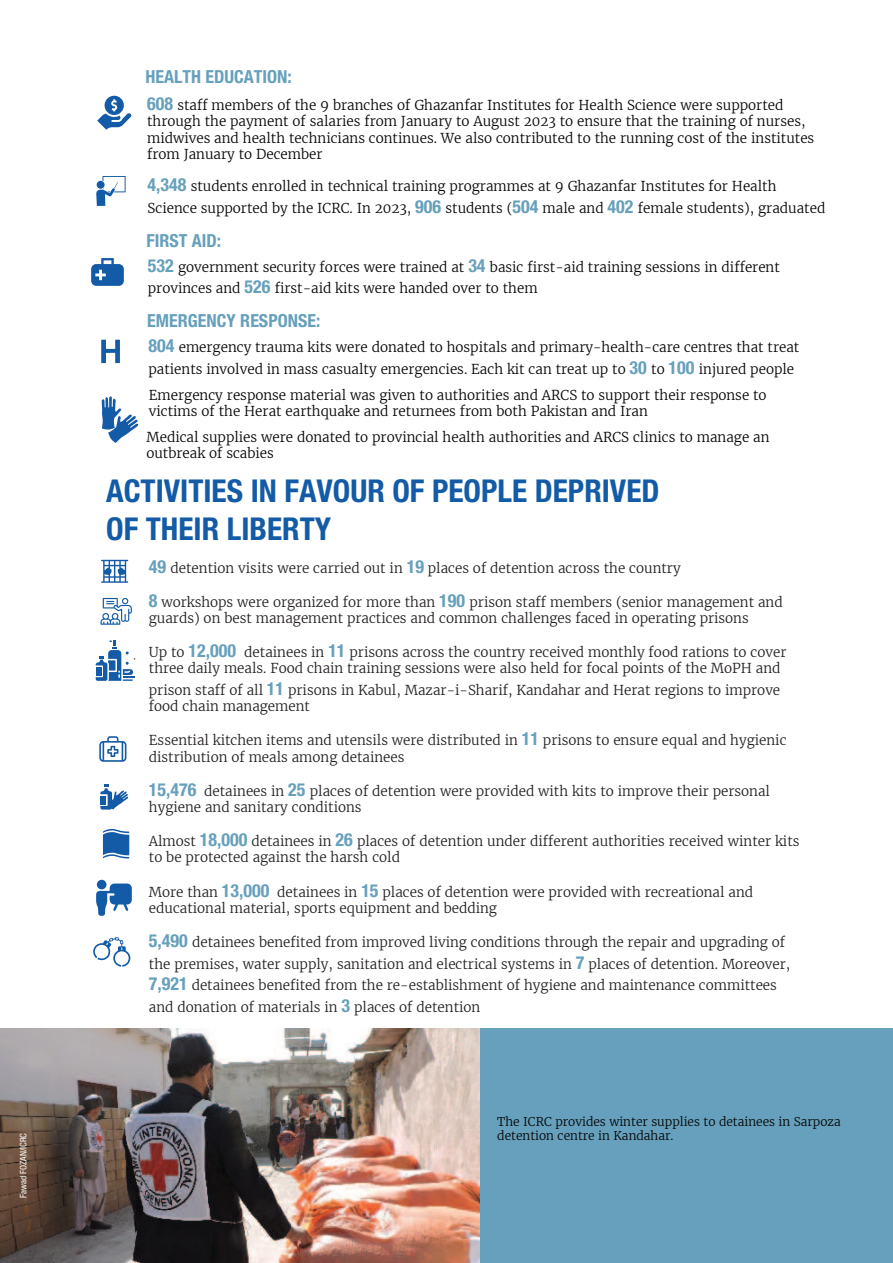
<style>
.page{position:relative;width:893px;height:1263px;background:#fff}
.page>*{position:absolute;margin:0;border:0;box-sizing:border-box;transform-origin:0 0}
.t1{font:700 condensed 31.5px/37.8px "Helvetica Neue LT Std";color:#135ba6}
.t2{font:700 condensed 18px "Helvetica Neue LT Std";color:#66a0bc}
.t3{font:300 13.5px/16.2px "Merriweather";color:#231f20}
.t4{font:300 13.5px/16.2px "Merriweather";color:#050504}
.t5{font:300 12px/14.4px "Merriweather";color:#050504}
.t6{font:condensed 9px "Helvetica Neue LT Std";color:#fff}
.s1{font-family:"Helvetica Neue LT Std";font-weight:700;font-stretch:condensed;font-size:18px;color:#66a0bc}
</style>
<div class="page">
<div style="left:0;top:1028px;width:893px;height:235px;background:#66a0bc"></div>
<svg style="left:96px;top:176px;width:30px;height:30px"></svg>
<svg style="left:97px;top:96px;width:34px;height:34px"></svg>
<svg style="left:91px;top:258px;width:33px;height:28px"></svg>
<svg style="left:101px;top:340px;width:19px;height:23px"></svg>
<svg style="left:102px;top:396px;width:36px;height:47px"></svg>
<img style="left:0;top:1028px;width:479px;height:235px">
<svg style="left:101px;top:560px;width:27px;height:23px"></svg>
<svg style="left:100px;top:598px;width:32px;height:27px"></svg>
<svg style="left:95px;top:640px;width:40px;height:41px"></svg>
<svg style="left:93px;top:937px;width:37px;height:30px"></svg>
<svg style="left:99px;top:736px;width:27px;height:26px"></svg>
<svg style="left:103px;top:829px;width:26px;height:29px"></svg>
<svg style="left:100px;top:785px;width:28px;height:25px"></svg>
<svg style="left:96px;top:883px;width:36px;height:33px"></svg>
<div style="left:97px;top:880px;width:9px;height:9px;background:#135ba6;border-radius:50%"></div>
<p class="t6" style="left:20px;top:1198px;width:67px;rotate:-90deg">Fawad FOZAN/ICRC</p>
<h2 class="t2" style="left:146px;top:70px;width:148px">HEALTH EDUCATION:</h2>
<p class="t4" style="left:147px;top:98px;width:669px"><span class="s1">608</span> staff members of the 9 branches of Ghazanfar Institutes for Health Science were supported through the payment of salaries from January to August 2023 to ensure that the training of nurses, midwives and health technicians continues. We also contributed to the running cost of the institutes from January to December</p>
<p class="t4" style="left:148px;top:176px;width:679px;line-height:21.6px"><span class="s1">4,348</span> students enrolled in technical training programmes at 9 Ghazanfar Institutes for Health<br>Science supported by the ICRC. In 2023, <span class="s1">906</span> students (<span class="s1">504</span> male and <span class="s1">402</span> female students), graduated</p>
<h2 class="t2" style="left:146px;top:234px;width:76px">FIRST AID:</h2>
<p class="t4" style="left:148px;top:256px;width:634px;line-height:21.6px"><span class="s1">532</span> government security forces were trained at <span class="s1">34</span> basic first-aid training sessions in different provinces and <span class="s1">526</span> first-aid kits were handed over to them</p>
<h2 class="t2" style="left:147px;top:314px;width:174px">EMERGENCY RESPONSE:</h2>
<p class="t4" style="left:148px;top:337px;width:652px;line-height:21.6px"><span class="s1">804</span> emergency trauma kits were donated to hospitals and primary-health-care centres that treat patients involved in mass casualty emergencies. Each kit can treat up to <span class="s1">30</span> to <span class="s1">100</span> injured people</p>
<p class="t4" style="left:149px;top:388px;width:619px">Emergency response material was given to authorities and ARCS to support their response to victims of the Herat earthquake and returnees from both Pakistan and Iran</p>
<p class="t4" style="left:146px;top:429px;width:625px">Medical supplies were donated to provincial health authorities and ARCS clinics to manage an outbreak of scabies</p>
<h1 class="t1" style="left:106px;top:475px;width:555px">ACTIVITIES IN FAVOUR OF PEOPLE DEPRIVED<br>OF THEIR LIBERTY</h1>
<p class="t3" style="left:149px;top:560px;width:533px"><span class="s1">49</span> detention visits were carried out in <span class="s1">19</span> places of detention across the country</p>
<p class="t3" style="left:149px;top:594px;width:635px"><span class="s1">8</span> workshops were organized for more than <span class="s1">190</span> prison staff members (senior management and guards) on best management practices and common challenges faced in operating prisons</p>
<p class="t3" style="left:149px;top:645px;width:639px">Up to <span class="s1">12,000</span> detainees in <span class="s1">11</span> prisons across the country received monthly food rations to cover three daily meals. Food chain training sessions were also held for focal points of the MoPH and</p>
<p class="t3" style="left:149px;top:683px;width:633px">prison staff of all <span class="s1">11</span> prisons in Kabul, Mazar-i-Sharif, Kandahar and Herat regions to improve food chain management</p>
<p class="t3" style="left:149px;top:733px;width:639px">Essential kitchen items and utensils were distributed in <span class="s1">11</span> prisons to ensure equal and hygienic distribution of meals among detainees</p>
<p class="t3" style="left:149px;top:783px;width:623px"><span class="s1">15,476</span> detainees in <span class="s1">25</span> places of detention were provided with kits to improve their personal hygiene and sanitary conditions</p>
<p class="t3" style="left:149px;top:834px;width:652px">Almost <span class="s1">18,000</span> detainees in <span class="s1">26</span> places of detention under different authorities received winter kits to be protected against the harsh cold</p>
<p class="t3" style="left:149px;top:884px;width:606px">More than <span class="s1">13,000</span> detainees in <span class="s1">15</span> places of detention were provided with recreational and educational material, sports equipment and bedding</p>
<p class="t3" style="left:149px;top:932px;width:643px;line-height:21.6px"><span class="s1">5,490</span> detainees benefited from improved living conditions through the repair and upgrading of the premises, water supply, sanitation and electrical systems in <span class="s1">7</span> places of detention. Moreover, <span class="s1">7,921</span> detainees benefited from the re-establishment of hygiene and maintenance committees and donation of materials in <span class="s1">3</span> places of detention</p>
<p class="t5" style="left:497px;top:1115px;width:345px">The ICRC provides winter supplies to detainees in Sarpoza detention centre in Kandahar.</p>
</div>
